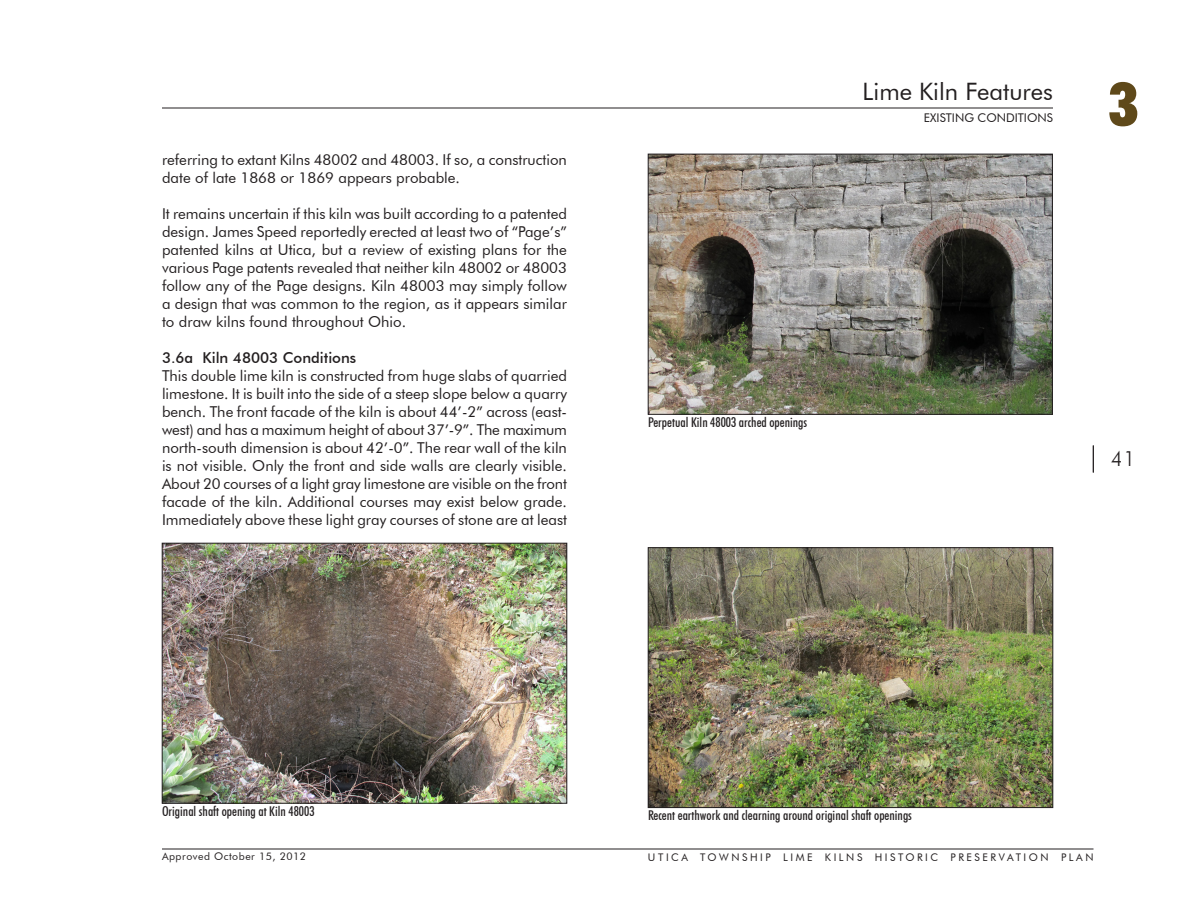
<style>
.page{position:relative;width:1188px;height:918px;background:#fff}
.page>*{position:absolute;margin:0;border:0;box-sizing:border-box;transform-origin:0 0}
.t1{font:900 condensed 60px "Futura BT";color:#5f491a}
.Block_Headings{font:24px "Futura BT";color:#231f20}
.t2{font:300 21px "Futura BT";color:#231f20}
.Body_text_10{font:15px/18px "Futura BT";color:#231f20;text-align:justify}
.Heading_Text_10{font:500 15px "Futura BT";color:#231f20}
.t3{font:500 condensed 13.5px "Futura BT";color:#231f20}
.t4{font:12px "Futura BT";color:#231f20}
.t5{font:10.5px "Futura BT";letter-spacing:.245em;color:#231f20}
.t6{font:10.5px "Futura BT";letter-spacing:.05em;color:#231f20}
</style>
<div class="page">
<hr style="left:162px;top:849px;width:932px;height:1px;background:#231f20">
<hr style="left:162px;top:108px;width:891px;height:1px;background:#231f20">
<svg style="left:1093px;top:446px;width:1px;height:26px"></svg>
<img style="left:650px;top:156px;width:401px;height:257px">
<div style="left:648px;top:154px;width:405px;height:261px;border:1px solid #231f20"></div>
<img style="left:650px;top:550px;width:401px;height:256px">
<div style="left:648px;top:548px;width:405px;height:260px;border:1px solid #231f20"></div>
<img style="left:164px;top:545px;width:401px;height:256px">
<div style="left:162px;top:543px;width:405px;height:260px;border:1px solid #231f20"></div>
<p class="Body_text_10" style="left:162px;top:151px;width:406px">referring to extant Kilns 48002 and 48003. If so, a construction date of late 1868 or 1869 appears probable.</p>
<p class="Body_text_10" style="left:162px;top:205px;width:407px">It remains uncertain if this kiln was built according to a patented design. James Speed reportedly erected at least two of “Page’s” patented kilns at Utica, but a review of existing plans for the various Page patents revealed that neither kiln 48002 or 48003 follow any of the Page designs. Kiln 48003 may simply follow a design that was common to the region, as it appears similar to draw kilns found throughout Ohio.</p>
<p class="Heading_Text_10" style="left:162px;top:349px;width:196px">3.6a Kiln 48003 Conditions</p>
<p class="Body_text_10" style="left:162px;top:367px;width:407px">This double lime kiln is constructed from huge slabs of quarried limestone. It is built into the side of a steep slope below a quarry bench. The front facade of the kiln is about 44’-2” across (east&shy;west) and has a maximum height of about 37’-9”. The maximum north-south dimension is about 42’-0”. The rear wall of the kiln is not visible. Only the front and side walls are clearly visible.<br>About 20 courses of a light gray limestone are visible on the front facade of the kiln. Additional courses may exist below grade.<br>Immediately above these light gray courses of stone are at least</p>
<p class="Block_Headings" style="left:863px;top:77px;width:192px">Lime Kiln Features</p>
<p class="t4" style="left:924px;top:110px;width:131px">EXISTING CONDITIONS</p>
<h1 class="t1" style="left:1108px;top:68px;width:31px">3</h1>
<p class="t3" style="left:648px;top:414px;width:161px">Perpetual Kiln 48003 arched openings</p>
<h3 class="t2" style="left:1111px;top:446px;width:27px">41</h3>
<p class="t3" style="left:162px;top:803px;width:154px">Original shaft opening at Kiln 48003</p>
<p class="t3" style="left:648px;top:807px;width:265px">Recent earthwork and clearning around original shaft openings</p>
<p class="t6" style="left:162px;top:850px;width:146px">Approved October 15, 2012</p>
<p class="t5" style="left:648px;top:851px;width:447px">UTICA TOWNSHIP LIME KILNS HISTORIC PRESERVATION PLAN</p>
</div>
